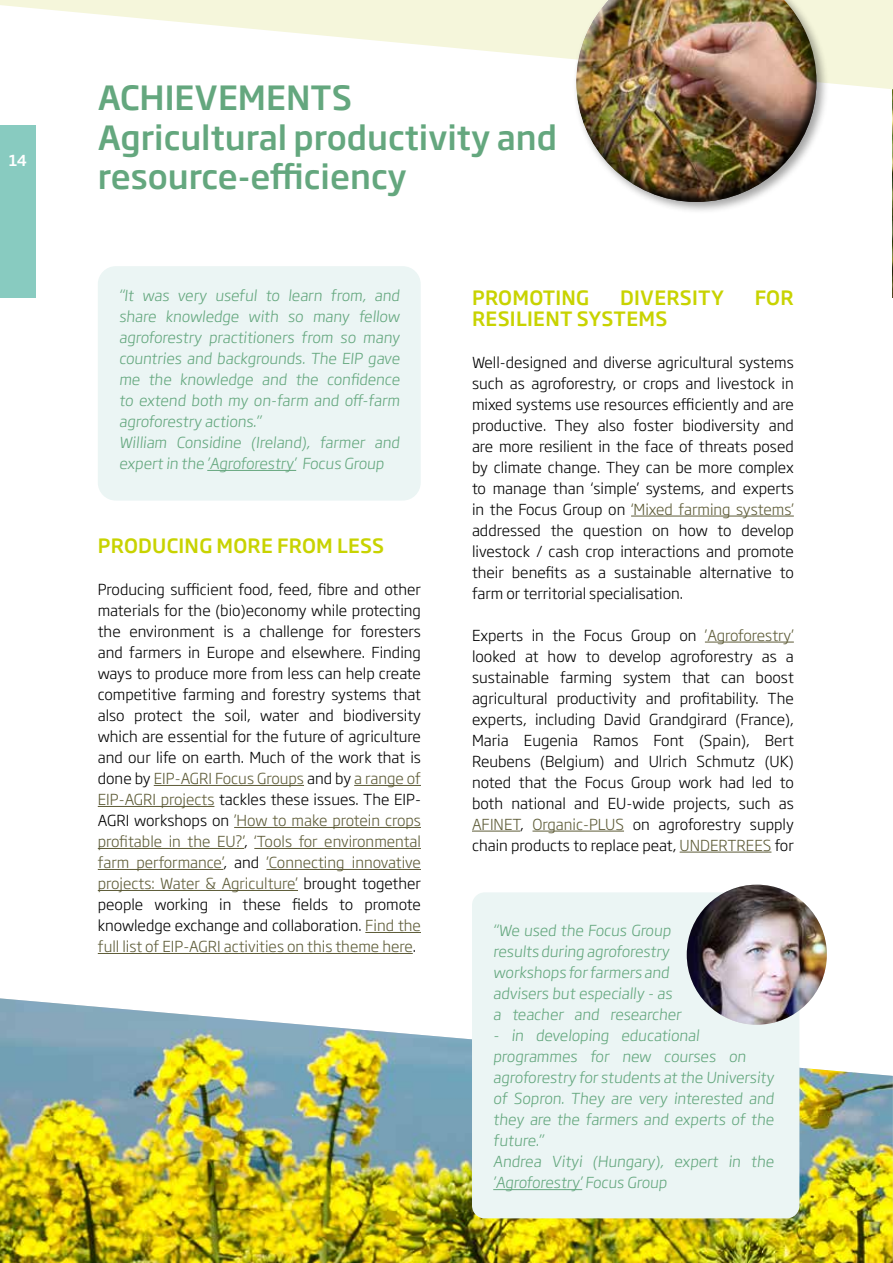
<style>
.page{position:relative;width:893px;height:1263px;background:#fff}
.page>*{position:absolute;margin:0;border:0;box-sizing:border-box;transform-origin:0 0}
.t1{font:500 33px/39.6px "Soho Gothic Pro";color:#64a77e}
.t2{font:500 19.5px "Soho Gothic Pro";letter-spacing:.015em;color:#c8d300}
.t3{font:300 15px/21px "Soho Gothic Pro";color:#000;text-align:justify}
.t4{font:300 15px/21px "Soho Gothic Pro";color:#64a77e}
.t5{font:500 15px "Soho Gothic Pro";color:#fff}
.s1{color:#5e5c38}
</style>
<div class="page">
<div style="left:98px;top:266px;width:323px;height:235px;background:#ebf5f4;border-radius:18px"></div>
<img style="left:892px;top:89px;width:1px;height:209px">
<img style="left:0;top:998px;width:893px;height:265px">
<svg style="left:0;top:0;width:893px;height:89px"></svg>
<div style="left:572px;top:0;width:257px;height:214px;background:#000;opacity:.36"></div>
<div style="left:575px;top:0;width:232px;height:144px;background:#fff;opacity:.75"></div>
<div style="left:580px;top:0;width:238px;height:203px;background:#000;opacity:.75"></div>
<div style="left:472px;top:892px;width:327px;height:326px;background:#ebf5f4;border-radius:13px"></div>
<hr style="left:207px;top:470px;width:89px;height:1px;background:#64a77e">
<hr style="left:154px;top:785px;width:150px;height:1px;background:#5e5c38">
<hr style="left:354px;top:785px;width:67px;height:1px;background:#5e5c38">
<hr style="left:98px;top:806px;width:116px;height:1px;background:#5e5c38">
<hr style="left:234px;top:827px;width:187px;height:1px;background:#5e5c38">
<hr style="left:98px;top:848px;width:146px;height:1px;background:#5e5c38">
<hr style="left:254px;top:848px;width:167px;height:1px;background:#5e5c38">
<hr style="left:98px;top:869px;width:125px;height:1px;background:#5e5c38">
<hr style="left:266px;top:869px;width:155px;height:1px;background:#5e5c38">
<hr style="left:98px;top:890px;width:200px;height:1px;background:#5e5c38">
<hr style="left:365px;top:932px;width:56px;height:1px;background:#5e5c38">
<hr style="left:98px;top:953px;width:315px;height:1px;background:#5e5c38">
<hr style="left:631px;top:516px;width:163px;height:1px;background:#5e5c38">
<hr style="left:705px;top:642px;width:89px;height:1px;background:#5e5c38">
<hr style="left:472px;top:831px;width:48px;height:1px;background:#5e5c38">
<hr style="left:532px;top:831px;width:92px;height:1px;background:#5e5c38">
<hr style="left:680px;top:852px;width:91px;height:1px;background:#5e5c38">
<hr style="left:493px;top:1189px;width:89px;height:1px;background:#64a77e">
<img style="left:687px;top:885px;width:140px;height:140px;border-radius:70px">
<div style="left:0;top:125px;width:36px;height:173px;background:#88cbc0"></div>
<p class="t5" style="left:9px;top:148px;width:20px">14</p>
<h1 class="t1" style="left:98px;top:76px;width:461px">ACHIEVEMENTS<br>Agricultural productivity and resource-efficiency</h1>
<p class="t4" style="left:119px;top:284px;width:284px">“It was very useful to learn from, and share knowledge with so many fellow agroforestry practitioners from so many countries and backgrounds. The EIP gave me the knowledge and the confidence to extend both my on-farm and off-farm agroforestry actions.”<br>William Considine (Ireland), farmer and expert in the ’Agroforestry’ Focus Group</p>
<h2 class="t2" style="left:98px;top:530px;width:288px">PRODUCING MORE FROM LESS</h2>
<p class="t3" style="left:98px;top:578px;width:325px">Producing sufficient food, feed, fibre and other materials for the (bio)economy while protecting the environment is a challenge for foresters and farmers in Europe and elsewhere. Finding ways to produce more from less can help create competitive farming and forestry systems that also protect the soil, water and biodiversity which are essential for the future of agriculture and our life on earth. Much of the work that is done by <span class="s1">EIP-AGRI Focus Groups</span> and by <span class="s1">a range of EIP-AGRI projects</span> tackles these issues. The EIP-AGRI workshops on <span class="s1">’How to make protein crops profitable in the EU?’</span>, <span class="s1">‘Tools for environmental farm performance’</span>, and <span class="s1">’Connecting innovative projects: Water &amp; Agriculture’</span> brought together people working in these fields to promote knowledge exchange and collaboration. <span class="s1">Find the full list of EIP-AGRI activities on this theme here</span>.</p>
<h2 class="t2" style="left:472px;top:282px;width:119px">PROMOTING</h2>
<h2 class="t2" style="left:620px;top:282px;width:105px">DIVERSITY</h2>
<h2 class="t2" style="left:755px;top:282px;width:40px">FOR</h2>
<h2 class="t2" style="left:472px;top:303px;width:197px">RESILIENT SYSTEMS</h2>
<p class="t3" style="left:472px;top:351px;width:323px">Well-designed and diverse agricultural systems such as agroforestry, or crops and livestock in mixed systems use resources efficiently and are productive. They also foster biodiversity and are more resilient in the face of threats posed by climate change. They can be more complex to manage than ‘simple’ systems, and experts in the Focus Group on <span class="s1">‘Mixed farming systems’ </span>addressed the question on how to develop livestock / cash crop interactions and promote their benefits as a sustainable alternative to farm or territorial specialisation.</p>
<p class="t3" style="left:472px;top:624px;width:323px">Experts in the Focus Group on <span class="s1">’Agroforestry’ </span>looked at how to develop agroforestry as a sustainable farming system that can boost agricultural productivity and profitability. The experts, including David Grandgirard (France), Maria Eugenia Ramos Font (Spain), Bert Reubens (Belgium) and Ulrich Schmutz (UK) noted that the Focus Group work had led to both national and EU-wide projects, such as <span class="s1">AFINET</span>, <span class="s1">Organic-PLUS</span> on agroforestry supply chain products to replace peat, <span class="s1">UNDERTREES</span> for</p>
<p class="t4" style="left:493px;top:919px;width:192px">“We used the Focus Group results during agroforestry workshops for farmers and advisers but especially - as a teacher and researcher</p>
<p class="t4" style="left:493px;top:1024px;width:284px">- in developing educational programmes for new courses on agroforestry for students at the University of Sopron. They are very interested and they are the farmers and experts of the future.”<br>Andrea Vityi (Hungary), expert in the ’Agroforestry’Focus Group</p>
</div>
